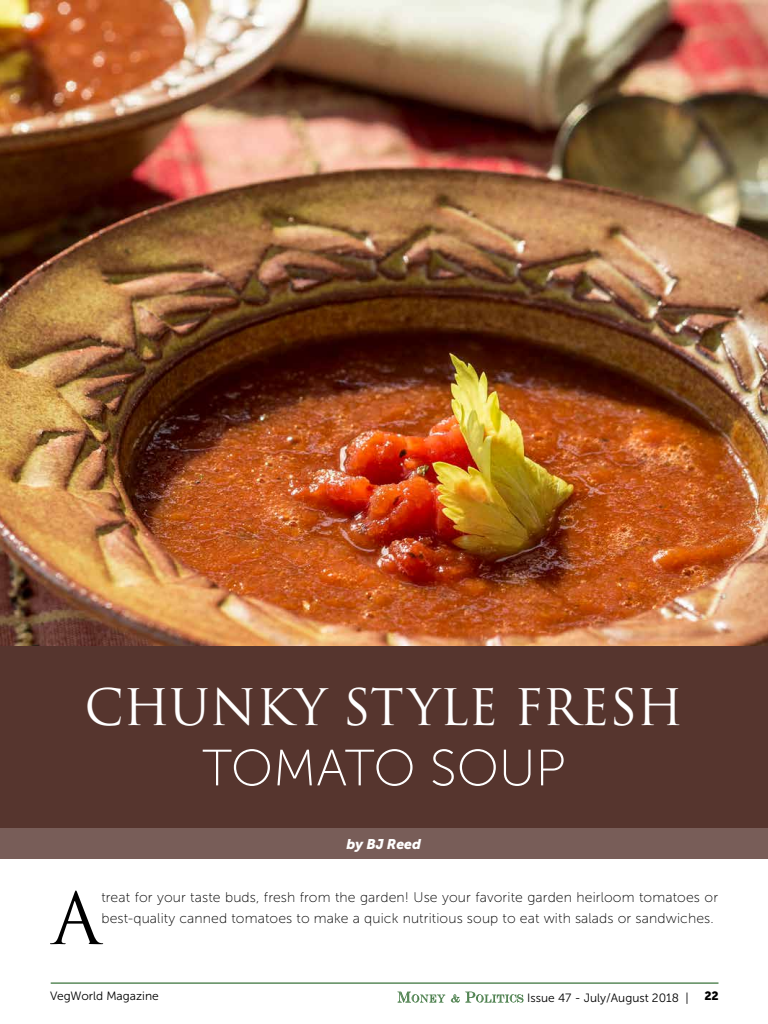
<style>
.page{position:relative;width:768px;height:1024px;background:#fff}
.page>*{position:absolute;margin:0;border:0;box-sizing:border-box;transform-origin:0 0}
.t1{font:69.8px "Trajan Pro 3";color:#000}
.t2{font:51px "Museo Sans 100";color:#fff}
.t3{font:49px "Trajan Pro 3";color:#fff}
.t4{font:14px/21px "Museo Sans 100";letter-spacing:.01em;color:#000}
.t5{font:italic 14px "Museo Sans 900";color:#fff}
.t6{font:12px "Museo Sans 300";color:#000}
.t7{font:12px "Museo Sans 900";color:#000}
</style>
<div class="page">
<hr style="left:51px;top:983px;width:667px;height:1px;background:#084f09">
<svg style="left:397px;top:992px;width:127px;height:11px"></svg>
<img style="left:0;top:0;width:768px;height:646px">
<div style="left:0;top:646px;width:768px;height:182px;background:#56352e"></div>
<div style="left:0;top:828px;width:768px;height:30px;background:#785d58"></div>
<h3 class="t3" style="left:85px;top:674px;width:600px">CHUNKY STYLE FRESH</h3>
<h2 class="t2" style="left:202px;top:741px;width:365px">TOMATO SOUP</h2>
<p class="t5" style="left:346px;top:836px;width:76px">by BJ Reed</p>
<h1 class="t1" style="left:52px;top:871px;width:50px">A</h1>
<p class="t4" style="left:101px;top:887px;width:618px">treat for your taste buds, fresh from the garden! Use your favorite garden heirloom tomatoes or best-quality canned tomatoes to make a quick nutritious soup to eat with salads or sandwiches.</p>
<p class="t6" style="left:50px;top:989px;width:110px">VegWorld Magazine</p>
<p class="t6" style="left:527px;top:992px;width:163px">Issue 47 - July/August 2018 |</p>
<p class="t7" style="left:704px;top:989px;width:16px">22</p>
</div>
